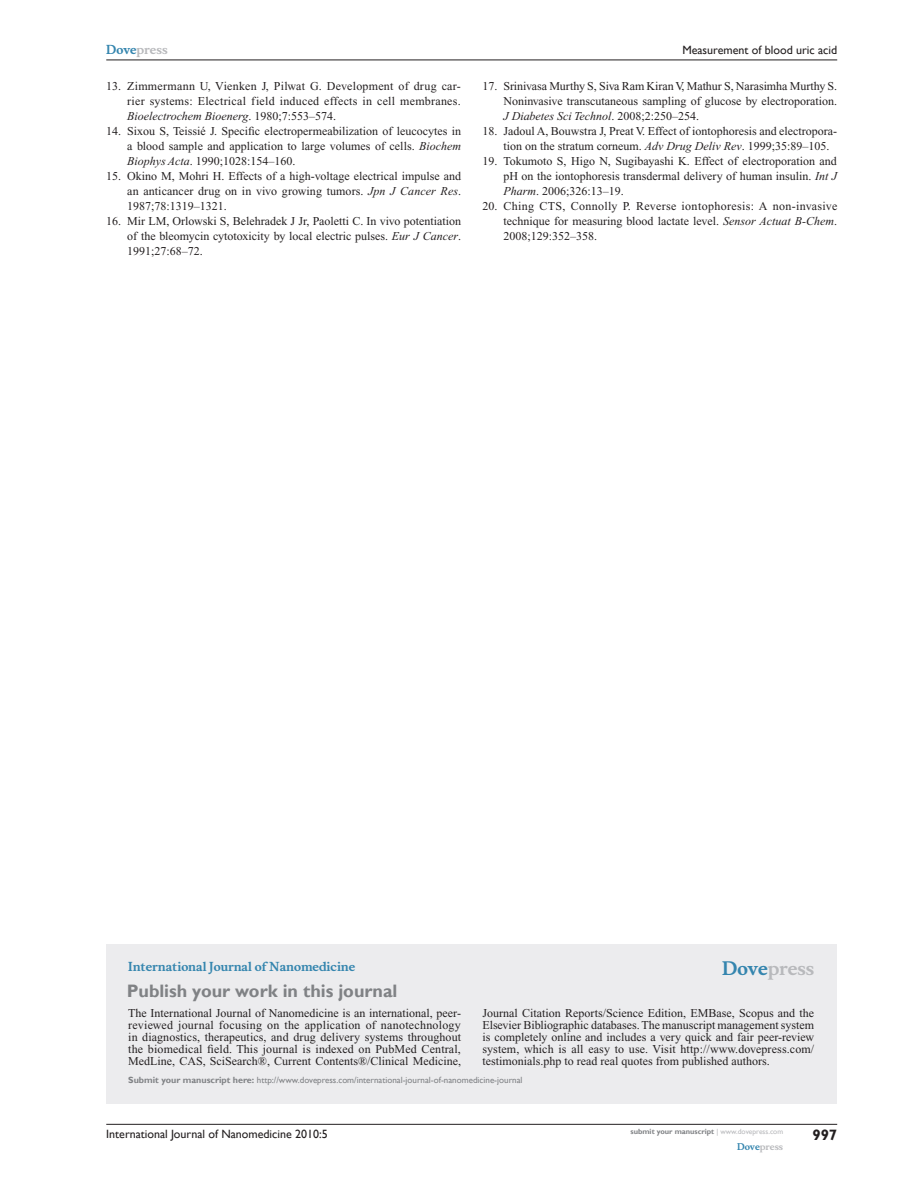
<style>
.page{position:relative;width:918px;height:1188px;background:#fff}
.page>*{position:absolute;margin:0;border:0;box-sizing:border-box;transform-origin:0 0}
.t1{font:700 18px "Gill Sans";color:#808285}
.t2{font:700 18px "Musee";color:#b8b9bc}
.t3{font:700 15px "Gill Sans";color:#231f20}
.t4{font:12px/15px "Times New Roman";color:#231f20;text-align:justify}
.t5{font:12px "Gill Sans";color:#231f20}
.t6{font:700 12px "Musee";color:#3485ae}
.t7{font:700 12px "Musee";color:#b8b9bc}
.t8{font:9px "Gill Sans";color:#808285}
.t9{font:700 9px "Musee";color:#b8b9bc}
.t10{font:700 7.5px "Gill Sans";color:#808285}
.s1{color:#3485ae}
.s2{font-style:italic}
.s3{font-weight:700}
.s4{font-weight:400;color:#b8b9bc}
</style>
<div class="page">
<div style="left:106px;top:944px;width:731px;height:159px;background:#ececee"></div>
<hr style="left:106px;top:1124px;width:731px;height:1px;background:#231f20">
<hr style="left:106px;top:60px;width:731px;height:1px;background:#231f20">
<p class="t7" style="left:106px;top:43px;width:63px"><span class="s1">Dove</span>press</p>
<p class="t4" style="left:127px;top:79px;width:335px;text-indent:-21px">13. Zimmermann U, Vienken J, Pilwat G. Development of drug car&shy;rier systems: Electrical field induced effects in cell membranes.<br><span class="s2">Bioelectrochem Bioenerg</span>. 1980;7:553–574.</p>
<p class="t4" style="left:127px;top:124px;width:335px;text-indent:-21px">14. Sixou S, Teissié J. Specific electropermeabilization of leucocytes in a blood sample and application to large volumes of cells. <span class="s2">Biochem Biophys Acta</span>. 1990;1028:154–160.</p>
<p class="t4" style="left:127px;top:169px;width:335px;text-indent:-21px">15. Okino M, Mohri H. Effects of a high-voltage electrical impulse and an anticancer drug on in vivo growing tumors. <span class="s2">Jpn J Cancer Res</span>.<br>1987;78:1319–1321.</p>
<p class="t4" style="left:127px;top:214px;width:335px;text-indent:-21px">16. Mir LM, Orlowski S, Belehradek J Jr, Paoletti C. In vivo potentiation of the bleomycin cytotoxicity by local electric pulses. <span class="s2">Eur J Cancer</span>.<br>1991;27:68–72.</p>
<p class="t5" style="left:682px;top:43px;width:156px">Measurement of blood uric acid</p>
<p class="t4" style="left:503px;top:79px;width:335px;text-indent:-21px">17. Srinivasa Murthy S, Siva Ram Kiran V, Mathur S, Narasimha Murthy S.<br>Noninvasive transcutaneous sampling of glucose by electroporation.<br><span class="s2">J Diabetes Sci Technol</span>. 2008;2:250–254.</p>
<p class="t4" style="left:503px;top:124px;width:335px;text-indent:-21px">18. Jadoul A, Bouwstra J, Preat V. Effect of iontophoresis and electropora&shy;tion on the stratum corneum. <span class="s2">Adv Drug Deliv Rev</span>. 1999;35:89–105.</p>
<p class="t4" style="left:503px;top:154px;width:335px;text-indent:-21px">19. Tokumoto S, Higo N, Sugibayashi K. Effect of electroporation and pH on the iontophoresis transdermal delivery of human insulin. <span class="s2">Int J Pharm</span>. 2006;326:13–19.</p>
<p class="t4" style="left:503px;top:199px;width:335px;text-indent:-21px">20. Ching CTS, Connolly P. Reverse iontophoresis: A non-invasive technique for measuring blood lactate level. <span class="s2">Sensor Actuat B-Chem</span>.<br>2008;129:352–358.</p>
<p class="t6" style="left:128px;top:959px;width:228px">International Journal of Nanomedicine</p>
<h1 class="t1" style="left:127px;top:980px;width:272px">Publish your work in this journal</h1>
<h1 class="t2" style="left:722px;top:958px;width:94px"><span class="s1">Dove</span>press</h1>
<p class="t4" style="left:128px;top:1007px;width:334px;line-height:12px">The International Journal of Nanomedicine is an international, peer&shy;reviewed journal focusing on the application of nanotechnology in diagnostics, therapeutics, and drug delivery systems throughout the biomedical field. This journal is indexed on PubMed Central, MedLine, CAS, SciSearch®, Current Contents®/Clinical Medicine,</p>
<p class="t4" style="left:482px;top:1007px;width:333px;line-height:12px">Journal Citation Reports/Science Edition, EMBase, Scopus and the Elsevier Bibliographic databases. The manuscript management system is completely online and includes a very quick and fair peer-review system, which is all easy to use. Visit http://www.dovepress.com/ testimonials.php to read real quotes from published authors.</p>
<p class="t8" style="left:128px;top:1075px;width:396px"><span class="s3">Submit your manuscript here:</span> http://www.dovepress.com/international-journal-of-nanomedicine-journal</p>
<p class="t5" style="left:106px;top:1127px;width:223px">International Journal of Nanomedicine 2010:5</p>
<p class="t10" style="left:631px;top:1127px;width:154px">submit your manuscript <span class="s4">| www.dovepress.com</span></p>
<p class="t9" style="left:737px;top:1141px;width:48px"><span class="s1">Dove</span>press</p>
<p class="t3" style="left:812px;top:1126px;width:26px">997</p>
</div>
